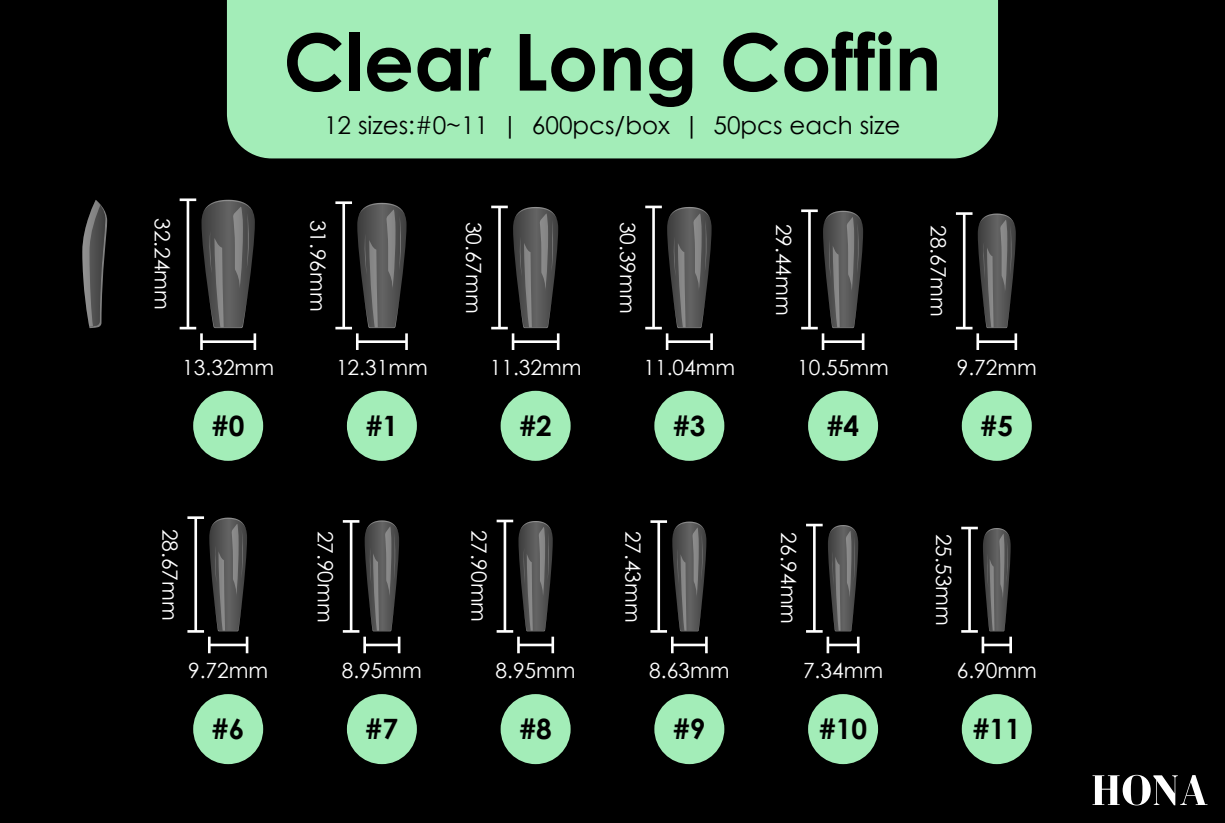
<style>
.page{position:relative;width:1225px;height:823px;background:#fff}
.page>*{position:absolute;margin:0;border:0;box-sizing:border-box;transform-origin:0 0}
.t1{font:700 78.75px "Century Gothic";color:#000}
.t2{font:700 28px "Century Gothic";color:#000}
.t3{font:24.5px "Century Gothic";color:#000}
.t4{font:21px "Century Gothic";color:#fff}
</style>
<div class="page">
<div style="left:0;top:0;width:1225px;height:822px;background:#000"></div>
<div style="left:227px;top:0;width:771px;height:158px;background:#a3edb8"></div>
<div style="left:808px;top:694px;width:70px;height:70px;background:#a3edb8;border-radius:50%"></div>
<div style="left:654px;top:694px;width:70px;height:70px;background:#a3edb8;border-radius:50%"></div>
<div style="left:962px;top:694px;width:70px;height:70px;background:#a3edb8;border-radius:50%"></div>
<div style="left:501px;top:694px;width:70px;height:70px;background:#a3edb8;border-radius:50%"></div>
<div style="left:347px;top:694px;width:70px;height:70px;background:#a3edb8;border-radius:50%"></div>
<div style="left:193px;top:694px;width:70px;height:70px;background:#a3edb8;border-radius:50%"></div>
<hr style="left:187px;top:516px;width:17px;height:3px;background:#fff">
<svg style="left:343px;top:520px;width:16px;height:2px"></svg>
<svg style="left:343px;top:630px;width:16px;height:2px"></svg>
<hr style="left:350px;top:521px;width:2px;height:110px;background:#fff">
<hr style="left:497px;top:519px;width:16px;height:3px;background:#fff">
<hr style="left:650px;top:520px;width:17px;height:3px;background:#fff">
<hr style="left:806px;top:523px;width:17px;height:3px;background:#fff">
<hr style="left:961px;top:526px;width:17px;height:3px;background:#fff">
<hr style="left:1009px;top:636px;width:3px;height:17px;background:#fff">
<hr style="left:857px;top:636px;width:3px;height:17px;background:#fff">
<hr style="left:363px;top:636px;width:3px;height:17px;background:#fff">
<hr style="left:517px;top:636px;width:3px;height:17px;background:#fff">
<hr style="left:551px;top:636px;width:3px;height:17px;background:#fff">
<hr style="left:518px;top:643px;width:35px;height:3px;background:#fff">
<hr style="left:671px;top:636px;width:3px;height:17px;background:#fff">
<hr style="left:705px;top:636px;width:3px;height:17px;background:#fff">
<hr style="left:672px;top:643px;width:34px;height:3px;background:#fff">
<div style="left:193px;top:391px;width:70px;height:70px;background:#a3edb8;border-radius:50%"></div>
<div style="left:962px;top:391px;width:70px;height:70px;background:#a3edb8;border-radius:50%"></div>
<div style="left:808px;top:391px;width:70px;height:70px;background:#a3edb8;border-radius:50%"></div>
<div style="left:654px;top:391px;width:70px;height:70px;background:#a3edb8;border-radius:50%"></div>
<div style="left:501px;top:391px;width:70px;height:70px;background:#a3edb8;border-radius:50%"></div>
<div style="left:347px;top:391px;width:70px;height:70px;background:#a3edb8;border-radius:50%"></div>
<hr style="left:180px;top:198px;width:16px;height:3px;background:#fff">
<svg style="left:180px;top:327px;width:16px;height:2px"></svg>
<hr style="left:187px;top:200px;width:2px;height:128px;background:#fff">
<hr style="left:335px;top:201px;width:17px;height:3px;background:#fff">
<hr style="left:801px;top:209px;width:17px;height:3px;background:#fff">
<hr style="left:200px;top:333px;width:3px;height:17px;background:#fff">
<hr style="left:356px;top:333px;width:3px;height:17px;background:#fff">
<hr style="left:405px;top:333px;width:3px;height:17px;background:#fff">
<hr style="left:357px;top:340px;width:50px;height:3px;background:#fff">
<hr style="left:557px;top:333px;width:3px;height:17px;background:#fff">
<hr style="left:710px;top:333px;width:3px;height:17px;background:#fff">
<hr style="left:956px;top:212px;width:17px;height:3px;background:#fff">
<svg style="left:202px;top:200px;width:54px;height:150px"></svg>
<svg style="left:335px;top:203px;width:72px;height:126px"></svg>
<svg style="left:491px;top:206px;width:67px;height:144px"></svg>
<svg style="left:645px;top:206px;width:67px;height:144px"></svg>
<svg style="left:801px;top:211px;width:63px;height:139px"></svg>
<svg style="left:956px;top:213px;width:61px;height:137px"></svg>
<svg style="left:187px;top:517px;width:61px;height:136px"></svg>
<svg style="left:365px;top:520px;width:35px;height:133px"></svg>
<svg style="left:497px;top:521px;width:56px;height:111px"></svg>
<svg style="left:650px;top:521px;width:56px;height:111px"></svg>
<svg style="left:806px;top:525px;width:52px;height:128px"></svg>
<svg style="left:961px;top:528px;width:50px;height:125px"></svg>
<svg style="left:82px;top:200px;width:25px;height:128px"></svg>
<svg style="left:1093px;top:774px;width:114px;height:31px"></svg>
<div style="left:287px;top:33px;width:55px;height:59px;background:#a3edb8"></div>
<div style="left:349px;top:33px;width:10px;height:58px;background:#a3edb8"></div>
<div style="left:367px;top:48px;width:44px;height:44px;background:#a3edb8"></div>
<div style="left:417px;top:48px;width:44px;height:44px;background:#a3edb8"></div>
<svg style="left:469px;top:48px;width:22px;height:43px"></svg>
<div style="left:520px;top:34px;width:75px;height:58px;background:#a3edb8"></div>
<div style="left:604px;top:48px;width:37px;height:43px;background:#a3edb8"></div>
<div style="left:649px;top:48px;width:43px;height:59px;background:#a3edb8"></div>
<div style="left:723px;top:33px;width:55px;height:59px;background:#a3edb8"></div>
<div style="left:784px;top:32px;width:108px;height:60px;background:#a3edb8"></div>
<div style="left:900px;top:48px;width:37px;height:43px;background:#a3edb8"></div>
<svg style="left:328px;top:116px;width:4px;height:18px"></svg>
<svg style="left:338px;top:116px;width:12px;height:18px"></svg>
<div style="left:359px;top:115px;width:110px;height:19px;background:#a3edb8"></div>
<svg style="left:478px;top:116px;width:5px;height:18px"></svg>
<hr style="left:509px;top:116px;width:2px;height:22px;background:#000">
<div style="left:534px;top:116px;width:136px;height:22px;background:#a3edb8"></div>
<hr style="left:691px;top:116px;width:2px;height:22px;background:#000">
<svg style="left:714px;top:116px;width:68px;height:22px"></svg>
<svg style="left:791px;top:116px;width:60px;height:18px"></svg>
<svg style="left:860px;top:115px;width:39px;height:19px"></svg>
<h1 class="t1" style="left:283px;top:12px;width:660px">Clear Long Coffin</h1>
<p class="t3" style="left:324px;top:110px;width:578px">12 sizes:#0~11 | 600pcs/box | 50pcs each size</p>
<p class="t4" style="left:175px;top:218px;width:93px;rotate:90deg">32.24mm</p>
<p class="t4" style="left:331px;top:219px;width:93px;rotate:90deg">31.96mm</p>
<p class="t4" style="left:487px;top:222px;width:93px;rotate:90deg">30.67mm</p>
<p class="t4" style="left:641px;top:222px;width:93px;rotate:90deg">30.39mm</p>
<p class="t4" style="left:797px;top:223px;width:93px;rotate:90deg">29.44mm</p>
<p class="t4" style="left:182px;top:354px;width:93px">13.32mm</p>
<p class="t4" style="left:336px;top:354px;width:93px">12.31mm</p>
<p class="t4" style="left:490px;top:354px;width:93px">11.32mm</p>
<p class="t4" style="left:643px;top:354px;width:93px">11.04mm</p>
<p class="t4" style="left:797px;top:354px;width:93px">10.55mm</p>
<p class="t4" style="left:951px;top:225px;width:93px;rotate:90deg">28.67mm</p>
<p class="t4" style="left:957px;top:354px;width:82px">9.72mm</p>
<h2 class="t2" style="left:212px;top:408px;width:34px">#0</h2>
<h2 class="t2" style="left:366px;top:408px;width:34px">#1</h2>
<h2 class="t2" style="left:519px;top:408px;width:34px">#2</h2>
<h2 class="t2" style="left:673px;top:408px;width:34px">#3</h2>
<h2 class="t2" style="left:827px;top:408px;width:34px">#4</h2>
<h2 class="t2" style="left:981px;top:408px;width:34px">#5</h2>
<p class="t4" style="left:183px;top:528px;width:93px;rotate:90deg">28.67mm</p>
<p class="t4" style="left:338px;top:530px;width:93px;rotate:90deg">27.90mm</p>
<p class="t4" style="left:492px;top:530px;width:93px;rotate:90deg">27.90mm</p>
<p class="t4" style="left:646px;top:530px;width:93px;rotate:90deg">27.43mm</p>
<p class="t4" style="left:801px;top:532px;width:93px;rotate:90deg">26.94mm</p>
<p class="t4" style="left:957px;top:533px;width:93px;rotate:90deg">25.53mm</p>
<p class="t4" style="left:188px;top:657px;width:82px">9.72mm</p>
<p class="t4" style="left:342px;top:657px;width:82px">8.95mm</p>
<p class="t4" style="left:496px;top:657px;width:82px">8.95mm</p>
<p class="t4" style="left:649px;top:657px;width:82px">8.63mm</p>
<p class="t4" style="left:803px;top:657px;width:82px">7.34mm</p>
<p class="t4" style="left:957px;top:657px;width:82px">6.90mm</p>
<h2 class="t2" style="left:212px;top:711px;width:34px">#6</h2>
<h2 class="t2" style="left:366px;top:711px;width:34px">#7</h2>
<h2 class="t2" style="left:519px;top:711px;width:34px">#8</h2>
<h2 class="t2" style="left:673px;top:711px;width:34px">#9</h2>
<h2 class="t2" style="left:819px;top:711px;width:50px">#10</h2>
<h2 class="t2" style="left:973px;top:711px;width:50px">#11</h2>
</div>
